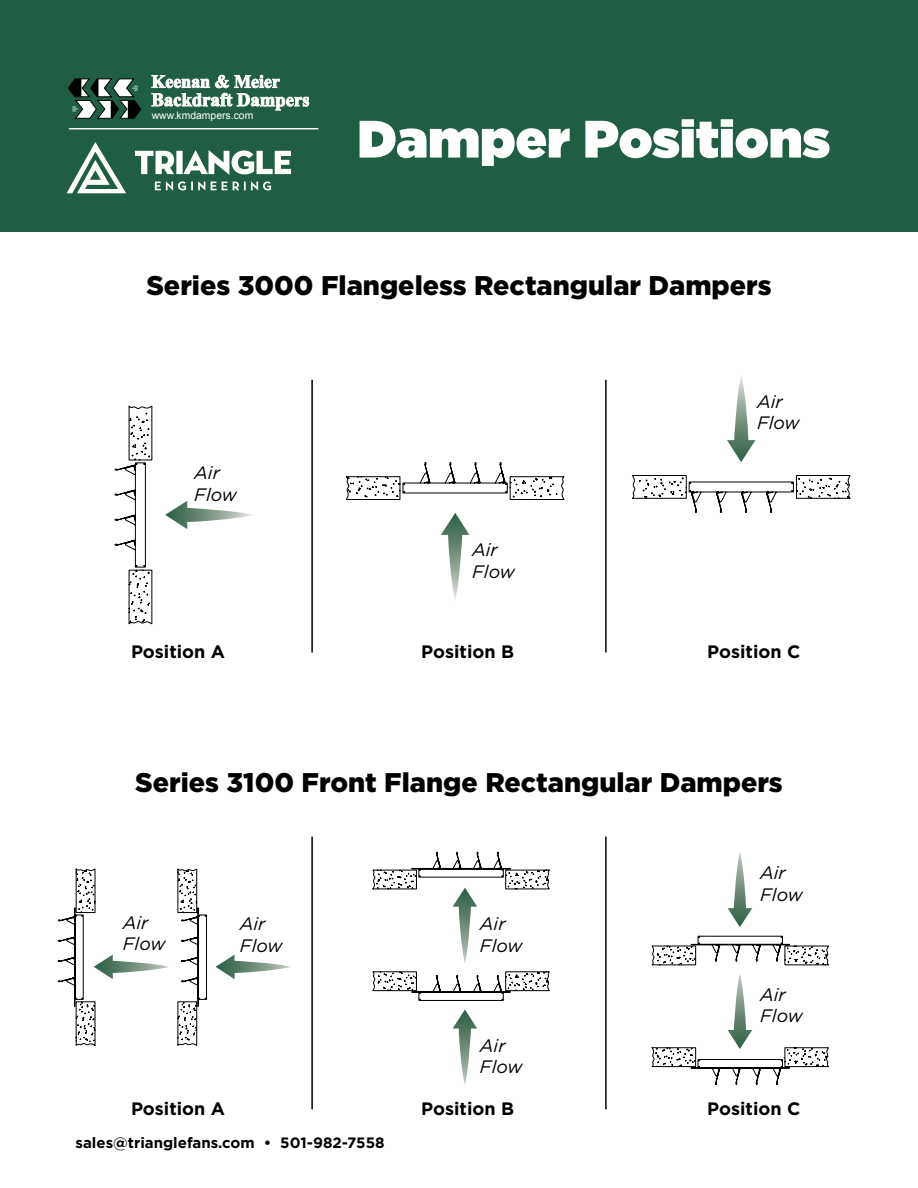
<style>
.page{position:relative;width:918px;height:1188px;background:#fff}
.page>*{position:absolute;margin:0;border:0;box-sizing:border-box;transform-origin:0 0}
.t1{font:900 52.5px "Gotham";color:#fff}
.t2{font:900 27px "Gotham";color:#000}
.t3{font:italic 18px/21.6px "Gotham";color:#000}
.t4{font:700 18px "Gotham";color:#000}
.t5{font:700 15px "Gotham";color:#000}
.t6{font:10.35px "Arial";color:#fff}
</style>
<div class="page">
<div style="left:0;top:0;width:918px;height:231px;background:#1f5e42"></div>
<svg style="left:151px;top:74px;width:158px;height:37px"></svg>
<hr style="left:69px;top:128px;width:249px;height:1px;background:#fff">
<svg style="left:68px;top:79px;width:73px;height:40px"></svg>
<svg style="left:67px;top:142px;width:224px;height:51px"></svg>
<svg style="left:114px;top:405px;width:39px;height:220px"></svg>
<svg style="left:345px;top:462px;width:220px;height:38px"></svg>
<svg style="left:632px;top:475px;width:219px;height:38px"></svg>
<svg style="left:165px;top:501px;width:86px;height:28px"></svg>
<svg style="left:216px;top:955px;width:75px;height:24px"></svg>
<svg style="left:453px;top:1009px;width:24px;height:76px"></svg>
<svg style="left:728px;top:852px;width:24px;height:75px"></svg>
<svg style="left:441px;top:513px;width:28px;height:86px"></svg>
<svg style="left:727px;top:376px;width:29px;height:86px"></svg>
<hr style="left:311px;top:380px;width:2px;height:273px;background:#000">
<hr style="left:311px;top:837px;width:2px;height:272px;background:#000">
<hr style="left:605px;top:380px;width:2px;height:273px;background:#000">
<hr style="left:605px;top:837px;width:2px;height:272px;background:#000">
<svg style="left:57px;top:868px;width:112px;height:178px"></svg>
<svg style="left:372px;top:851px;width:178px;height:112px"></svg>
<svg style="left:651px;top:974px;width:178px;height:111px"></svg>
<svg style="left:177px;top:868px;width:30px;height:178px"></svg>
<svg style="left:372px;top:971px;width:178px;height:30px"></svg>
<svg style="left:651px;top:936px;width:178px;height:30px"></svg>
<p class="t6" style="left:152px;top:109px;width:103px">www.kmdampers.com</p>
<h1 class="t1" style="left:357px;top:101px;width:474px">Damper Positions</h1>
<p class="t2" style="left:146px;top:267px;width:627px">Series 3000 Flangeless Rectangular Dampers</p>
<p class="t3" style="left:194px;top:462px;width:44px">Air<br>Flow</p>
<p class="t4" style="left:131px;top:640px;width:96px">Position A</p>
<p class="t3" style="left:472px;top:538px;width:44px">Air<br>Flow</p>
<p class="t4" style="left:421px;top:640px;width:94px">Position B</p>
<p class="t3" style="left:757px;top:390px;width:44px">Air<br>Flow</p>
<p class="t4" style="left:707px;top:640px;width:95px">Position C</p>
<p class="t2" style="left:135px;top:764px;width:649px">Series 3100 Front Flange Rectangular Dampers</p>
<p class="t3" style="left:123px;top:911px;width:44px">Air<br>Flow</p>
<p class="t3" style="left:240px;top:913px;width:44px">Air<br>Flow</p>
<p class="t3" style="left:480px;top:913px;width:44px">Air<br>Flow</p>
<p class="t4" style="left:131px;top:1097px;width:96px">Position A</p>
<p class="t5" style="left:76px;top:1132px;width:311px">sales@trianglefans.com • 501-982-7558</p>
<p class="t3" style="left:480px;top:1034px;width:44px">Air<br>Flow</p>
<p class="t4" style="left:421px;top:1097px;width:94px">Position B</p>
<p class="t3" style="left:760px;top:862px;width:44px">Air<br>Flow</p>
<p class="t3" style="left:760px;top:983px;width:44px">Air<br>Flow</p>
<p class="t4" style="left:707px;top:1097px;width:95px">Position C</p>
</div>
